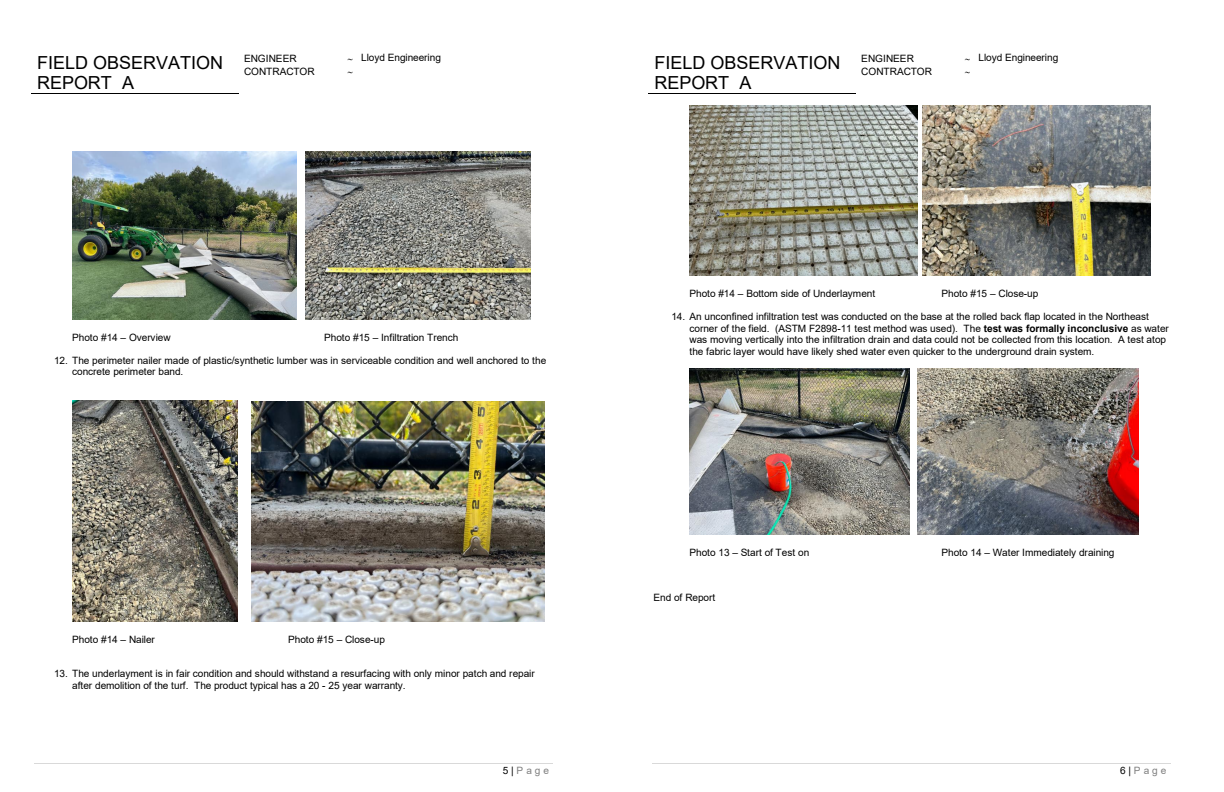
<style>
.page{position:relative;width:1224px;height:792px;background:#fff}
.page>*{position:absolute;margin:0;border:0;box-sizing:border-box;transform-origin:0 0}
.t1{font:18px/20.6px "Arial";color:#000}
.t2{font:10.1px/11.5px "Arial";letter-spacing:-.01em;color:#000}
.t3{font:10.1px "Arial";letter-spacing:.3em;color:#7f7f7f}
.s1{color:#000}
.s2{font-weight:700}
</style>
<div class="page">
<hr style="left:32px;top:93px;width:207px;height:1px;background:#000">
<hr style="left:35px;top:763px;width:518px;height:1px;background:#d9d9d9">
<img style="left:72px;top:151px;width:225px;height:169px">
<img style="left:305px;top:152px;width:225px;height:168px">
<img style="left:252px;top:402px;width:292px;height:220px">
<img style="left:72px;top:400px;width:166px;height:221px">
<hr style="left:649px;top:93px;width:207px;height:1px;background:#000">
<hr style="left:652px;top:763px;width:519px;height:1px;background:#d9d9d9">
<img style="left:689px;top:105px;width:228px;height:171px">
<img style="left:923px;top:105px;width:227px;height:171px">
<img style="left:689px;top:369px;width:220px;height:165px">
<img style="left:918px;top:368px;width:220px;height:166px">
<p class="t1" style="left:37px;top:52px;width:187px">FIELD OBSERVATION<br>REPORT A</p>
<p class="t2" style="left:244px;top:53px;width:54px">ENGINEER</p>
<p class="t2" style="left:361px;top:52px;width:82px">Lloyd Engineering</p>
<p class="t2" style="left:244px;top:65px;width:72px">CONTRACTOR</p>
<p class="t2" style="left:72px;top:331px;width:100px">Photo #14 – Overview</p>
<p class="t2" style="left:324px;top:331px;width:136px">Photo #15 – Infiltration Trench</p>
<p class="t2" style="left:72px;top:354px;width:476px;text-indent:-18px">12. The perimeter nailer made of plastic/synthetic lumber was in serviceable condition and well anchored to the concrete perimeter band.</p>
<p class="t2" style="left:72px;top:633px;width:84px">Photo #14 – Nailer</p>
<p class="t2" style="left:288px;top:633px;width:98px">Photo #15 – Close-up</p>
<p class="t2" style="left:72px;top:668px;width:464px;text-indent:-18px">13. The underlayment is in fair condition and should withstand a resurfacing with only minor patch and repair after demolition of the turf. The product typical has a 20 - 25 year warranty.</p>
<p class="t3" style="left:503px;top:763px;width:48px"><span class="s1">5|</span> Page</p>
<p class="t1" style="left:654px;top:52px;width:187px">FIELD OBSERVATION<br>REPORT A</p>
<p class="t2" style="left:861px;top:53px;width:54px">ENGINEER</p>
<p class="t2" style="left:978px;top:52px;width:82px">Lloyd Engineering</p>
<p class="t2" style="left:861px;top:65px;width:72px">CONTRACTOR</p>
<p class="t2" style="left:689px;top:288px;width:187px">Photo #14 – Bottom side of Underlayment</p>
<p class="t2" style="left:942px;top:288px;width:98px">Photo #15 – Close-up</p>
<p class="t2" style="left:689px;top:311px;width:481px;text-indent:-18px">14. An unconfined infiltration test was conducted on the base at the rolled back flap located in the Northeast corner of the field. (ASTM F2898-11 test method was used). The <span class="s2">test was formally inconclusive</span> as water was moving vertically into the infiltration drain and data could not be collected from this location. A test atop the fabric layer would have likely shed water even quicker to the underground drain system.</p>
<p class="t2" style="left:689px;top:546px;width:121px">Photo 13 – Start of Test on</p>
<p class="t2" style="left:942px;top:546px;width:174px">Photo 14 – Water Immediately draining</p>
<p class="t2" style="left:653px;top:592px;width:63px">End of Report</p>
<p class="t3" style="left:1120px;top:763px;width:48px"><span class="s1">6|</span> Page</p>
</div>
